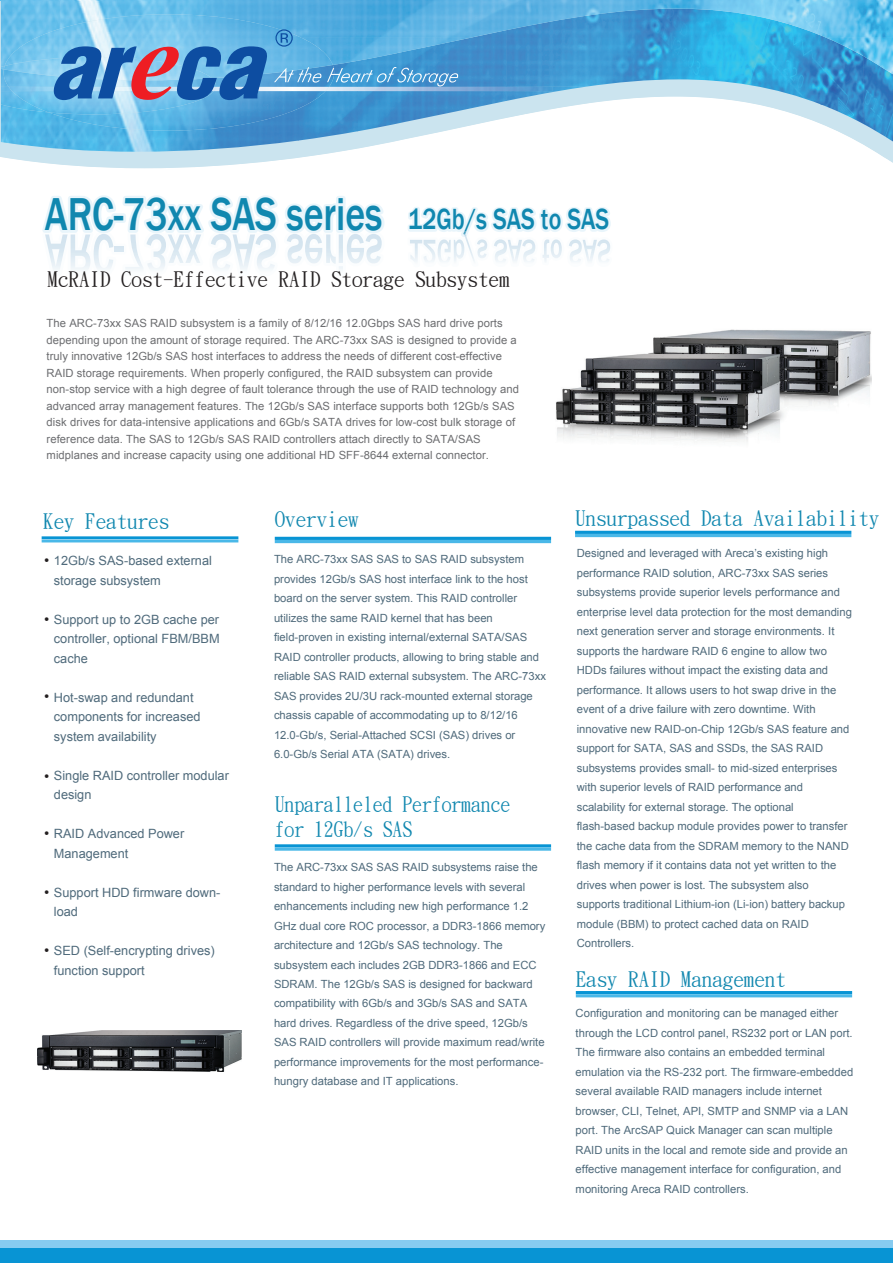
<style>
.page{position:relative;width:893px;height:1263px;background:#fff}
.page>*{position:absolute;margin:0;border:0;box-sizing:border-box;transform-origin:0 0}
.t1{font:500 47.4px "Franklin Gothic";color:#1087af;scale:.8 1}
.t2{font:21px "Antigoni";color:#1087af}
.t3{font:21px "Antigoni";color:#231f20}
.t4{font:21px/25.2px "Antigoni";color:#1087af;scale:.93 1}
.t5{font:18px "DFN Yuan XB HKP BF";color:#231f20}
.t6{font:12.75px/19.5px "Arial";color:#4f6a7b}
.t7{font:11.25px/19.5px "Arial";color:#4f6a7b}
.t8{font:11.25px/16.5px "Arial";letter-spacing:.005em;color:#6c6d70}
.s1{font-size:30px}
</style>
<div class="page">
<img style="left:1px;top:105px;width:892px;height:63px">
<img style="left:1px;top:1241px;width:892px;height:22px">
<img style="left:358px;top:38px;width:149px;height:93px">
<img style="left:506px;top:38px;width:357px;height:67px">
<img style="left:298px;top:100px;width:60px;height:41px">
<img style="left:863px;top:74px;width:30px;height:67px">
<img style="left:1px;top:112px;width:297px;height:40px">
<img style="left:820px;top:104px;width:44px;height:20px">
<img style="left:1px;top:0;width:892px;height:1px">
<img style="left:1px;top:1px;width:59px;height:65px">
<img style="left:60px;top:1px;width:833px;height:37px">
<img style="left:458px;top:37px;width:15px;height:28px">
<img style="left:825px;top:37px;width:68px;height:37px">
<img style="left:585px;top:87px;width:26px;height:4px">
<img style="left:458px;top:87px;width:127px;height:4px">
<img style="left:49px;top:100px;width:285px;height:31px">
<img style="left:5px;top:14px;width:328px;height:43px">
<img style="left:1px;top:69px;width:3px;height:43px">
<svg style="left:1px;top:87px;width:3px;height:4px"></svg>
<img style="left:4px;top:80px;width:212px;height:34px">
<img style="left:4px;top:57px;width:48px;height:23px">
<img style="left:9px;top:87px;width:43px;height:4px">
<svg style="left:52px;top:29px;width:406px;height:71px;background:#5f9ccf"></svg>
<hr style="left:42px;top:536px;width:196px;height:3px;background:#0894d4">
<hr style="left:42px;top:540px;width:196px;height:2px;background:#4ab8e8">
<hr style="left:275px;top:537px;width:276px;height:3px;background:#0894d4">
<hr style="left:275px;top:540px;width:276px;height:3px;background:#4ab8e8">
<hr style="left:275px;top:844px;width:276px;height:3px;background:#0894d4">
<svg style="left:275px;top:847px;width:276px;height:4px"></svg>
<hr style="left:575px;top:531px;width:276px;height:3px;background:#0894d4">
<hr style="left:575px;top:534px;width:276px;height:3px;background:#4ab8e8">
<hr style="left:576px;top:991px;width:276px;height:3px;background:#0894d4">
<hr style="left:576px;top:994px;width:276px;height:3px;background:#4ab8e8">
<img style="left:556px;top:329px;width:315px;height:113px">
<img style="left:70px;top:257px;width:21px;height:8px">
<img style="left:50px;top:257px;width:13px;height:13px">
<img style="left:71px;top:257px;width:19px;height:13px">
<img style="left:94px;top:257px;width:19px;height:13px">
<img style="left:125px;top:257px;width:18px;height:13px">
<img style="left:147px;top:257px;width:18px;height:13px">
<img style="left:169px;top:257px;width:31px;height:6px">
<img style="left:212px;top:257px;width:18px;height:13px">
<img style="left:237px;top:257px;width:38px;height:13px">
<img style="left:288px;top:257px;width:14px;height:6px">
<img style="left:306px;top:257px;width:15px;height:6px">
<img style="left:326px;top:257px;width:10px;height:7px">
<img style="left:348px;top:257px;width:15px;height:6px">
<img style="left:367px;top:257px;width:14px;height:6px">
<svg style="left:42px;top:195px;width:342px;height:62px"></svg>
<img style="left:435px;top:240px;width:19px;height:18px">
<img style="left:410px;top:240px;width:25px;height:22px">
<img style="left:438px;top:239px;width:13px;height:23px">
<img style="left:454px;top:239px;width:10px;height:23px">
<img style="left:465px;top:237px;width:10px;height:25px">
<svg style="left:408px;top:207px;width:203px;height:30px"></svg>
<img style="left:477px;top:239px;width:10px;height:19px">
<img style="left:494px;top:239px;width:41px;height:23px">
<img style="left:542px;top:239px;width:7px;height:23px">
<img style="left:551px;top:239px;width:11px;height:19px">
<img style="left:569px;top:239px;width:41px;height:23px">
<img style="left:38px;top:1030px;width:204px;height:41px">
<h1 class="t1" style="left:45px;top:185px;width:707px">ARC-73xx SAS series <span class="s1">12Gb/s SAS to SAS</span></h1>
<h2 class="t3" style="left:48px;top:269px;width:463px">McRAID Cost-Effective RAID Storage Subsystem</h2>
<p class="t8" style="left:47px;top:315px;width:474px">The ARC-73xx SAS RAID subsystem is a family of 8/12/16 12.0Gbps SAS hard drive ports depending upon the amount of storage required. The ARC-73xx SAS is designed to provide a truly innovative 12Gb/s SAS host interfaces to address the needs of different cost-effective RAID storage requirements. When properly configured, the RAID subsystem can provide non-stop service with a high degree of fault tolerance through the use of RAID technology and advanced array management features. The 12Gb/s SAS interface supports both 12Gb/s SAS disk drives for data-intensive applications and 6Gb/s SATA drives for low-cost bulk storage of reference data. The SAS to 12Gb/s SAS RAID controllers attach directly to SATA/SAS midplanes and increase capacity using one additional HD SFF-8644 external connector.</p>
<h2 class="t2" style="left:43px;top:511px;width:127px">Key Features</h2>
<h2 class="t2" style="left:275px;top:509px;width:85px">Overview</h2>
<p class="t7" style="left:274px;top:550px;width:273px">The ARC-73xx SAS SAS to SAS RAID subsystem provides 12Gb/s SAS host interface link to the host board on the server system. This RAID controller utilizes the same RAID kernel that has been field-proven in existing internal/external SATA/SAS RAID controller products, allowing to bring stable and reliable SAS RAID external subsystem. The ARC-73xx SAS provides 2U/3U rack-mounted external storage chassis capable of accommodating up to 8/12/16<br>12.0-Gb/s, Serial-Attached SCSI (SAS) drives or 6.0-Gb/s Serial ATA (SATA) drives.</p>
<h2 class="t4" style="left:275px;top:792px;width:255px">Unparalleled Performance for 12Gb/s SAS</h2>
<p class="t7" style="left:274px;top:857px;width:273px">The ARC-73xx SAS SAS RAID subsystems raise the standard to higher performance levels with several enhancements including new high performance 1.2<br>GHz dual core ROC processor, a DDR3-1866 memory architecture and 12Gb/s SAS technology. The subsystem each includes 2GB DDR3-1866 and ECC SDRAM. The 12Gb/s SAS is designed for backward compatibility with 6Gb/s and 3Gb/s SAS and SATA hard drives. Regardless of the drive speed, 12Gb/s SAS RAID controllers will provide maximum read/write performance improvements for the most performance&shy;hungry database and IT applications.</p>
<p class="t6" style="left:54px;top:551px;width:160px">12Gb/s SAS-based external storage subsystem</p>
<p class="t6" style="left:54px;top:610px;width:167px;text-align:justify">Support up to 2GB cache per controller, optional FBM/BBM cache</p>
<p class="t6" style="left:54px;top:688px;width:148px">Hot-swap and redundant components for increased system availability</p>
<p class="t6" style="left:54px;top:766px;width:177px">Single RAID controller modular design</p>
<p class="t6" style="left:54px;top:824px;width:132px">RAID Advanced Power<br>Management</p>
<p class="t6" style="left:54px;top:883px;width:168px">Support HDD firmware down&shy;load</p>
<p class="t6" style="left:54px;top:941px;width:162px">SED (Self-encrypting drives) function support</p>
<h3 class="t5" style="left:38px;top:551px;width:19px">•</h3>
<h3 class="t5" style="left:38px;top:611px;width:19px">•</h3>
<h3 class="t5" style="left:38px;top:688px;width:19px">•</h3>
<h3 class="t5" style="left:38px;top:767px;width:19px">•</h3>
<h3 class="t5" style="left:38px;top:825px;width:19px">•</h3>
<h3 class="t5" style="left:38px;top:884px;width:19px">•</h3>
<h3 class="t5" style="left:38px;top:941px;width:19px">•</h3>
<h2 class="t2" style="left:575px;top:508px;width:306px">Unsurpassed Data Availability</h2>
<p class="t7" style="left:577px;top:544px;width:277px">Designed and leveraged with Areca’s existing high performance RAID solution, ARC-73xx SAS series subsystems provide superior levels performance and enterprise level data protection for the most demanding next generation server and storage environments. It supports the hardware RAID 6 engine to allow two HDDs failures without impact the existing data and performance. It allows users to hot swap drive in the event of a drive failure with zero downtime. With innovative new RAID-on-Chip 12Gb/s SAS feature and support for SATA, SAS and SSDs, the SAS RAID subsystems provides small- to mid-sized enterprises with superior levels of RAID performance and scalability for external storage. The optional flash-based backup module provides power to transfer the cache data from the SDRAM memory to the NAND flash memory if it contains data not yet written to the drives when power is lost. The subsystem also supports traditional Lithium-ion (Li-ion) battery backup module (BBM) to protect cached data on RAID Controllers.</p>
<h2 class="t2" style="left:576px;top:969px;width:212px">Easy RAID Management</h2>
<p class="t7" style="left:576px;top:1003px;width:279px">Configuration and monitoring can be managed either through the LCD control panel, RS232 port or LAN port.<br>The firmware also contains an embedded terminal emulation via the RS-232 port. The firmware-embedded several available RAID managers include internet browser, CLI, Telnet, API, SMTP and SNMP via a LAN port. The ArcSAP Quick Manager can scan multiple RAID units in the local and remote side and provide an effective management interface for configuration, and monitoring Areca RAID controllers.</p>
</div>
